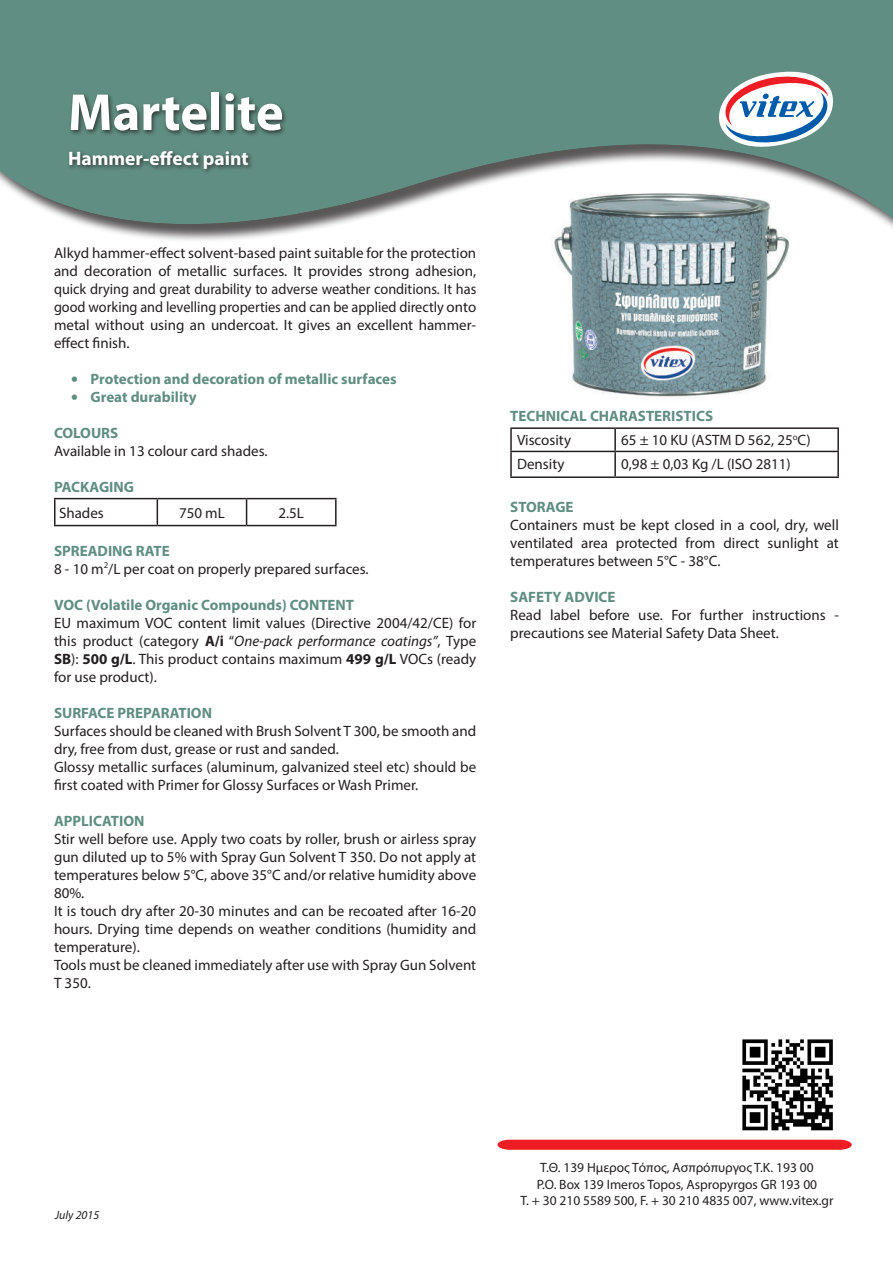
<style>
.page{position:relative;width:893px;height:1263px;background:#fff}
.page>*{position:absolute;margin:0;border:0;box-sizing:border-box;transform-origin:0 0}
.t1{font:700 52.5px "Myriad Pro";color:#fff}
.t2{font:700 19.5px "Myriad Pro";color:#fff}
.t3{font:15px/18px "Myriad Pro";color:#231f20}
.t4{font:700 15px "Myriad Pro";color:#608e82}
.t5{font:13.5px/16.2px "Myriad Pro";color:#231f20;text-align:center}
.t6{font:italic 12px "Myriad Pro";color:#231f20}
.s1{font-family:"Calibri"}
.s2{font-weight:700;color:#608e82}
.s3{font-weight:700}
.s4{font-style:italic}
</style>
<div class="page">
<img style="left:742px;top:1039px;width:91px;height:92px">
<img style="left:552px;top:251px;width:237px;height:146px">
<div style="left:0;top:0;width:893px;height:251px;background:#231f20;opacity:.75"></div>
<div style="left:0;top:0;width:893px;height:234px;background:#231f20;opacity:.75"></div>
<svg style="left:716px;top:67px;width:123px;height:88px"></svg>
<svg style="left:762px;top:93px;width:7px;height:6px"></svg>
<hr style="left:54px;top:498px;width:103px;height:1px;background:#231f20">
<hr style="left:54px;top:499px;width:2px;height:26px;background:#231f20">
<hr style="left:157px;top:498px;width:90px;height:1px;background:#231f20">
<svg style="left:157px;top:499px;width:1px;height:26px"></svg>
<hr style="left:247px;top:498px;width:90px;height:1px;background:#231f20">
<svg style="left:246px;top:499px;width:1px;height:26px"></svg>
<hr style="left:335px;top:499px;width:2px;height:26px;background:#231f20">
<hr style="left:54px;top:525px;width:103px;height:1px;background:#231f20">
<hr style="left:157px;top:525px;width:90px;height:1px;background:#231f20">
<hr style="left:247px;top:525px;width:90px;height:1px;background:#231f20">
<hr style="left:510px;top:427px;width:105px;height:2px;background:#231f20">
<hr style="left:510px;top:429px;width:2px;height:22px;background:#231f20">
<hr style="left:615px;top:427px;width:224px;height:2px;background:#231f20">
<hr style="left:614px;top:429px;width:2px;height:22px;background:#231f20">
<hr style="left:837px;top:429px;width:2px;height:22px;background:#231f20">
<hr style="left:510px;top:451px;width:105px;height:1px;background:#231f20">
<hr style="left:510px;top:452px;width:2px;height:24px;background:#231f20">
<hr style="left:615px;top:451px;width:224px;height:1px;background:#231f20">
<hr style="left:614px;top:452px;width:2px;height:24px;background:#231f20">
<hr style="left:837px;top:452px;width:2px;height:24px;background:#231f20">
<hr style="left:510px;top:476px;width:105px;height:2px;background:#231f20">
<hr style="left:615px;top:476px;width:224px;height:2px;background:#231f20">
<div style="left:67px;top:91px;width:222px;height:84px;background:#231f20;opacity:.75"></div>
<svg style="left:497px;top:1140px;width:355px;height:10px;background:#ee252a"></svg>
<h1 class="t1" style="left:68px;top:78px;width:217px">Martelite</h1>
<h2 class="t2" style="left:68px;top:145px;width:182px">Hammer-effect paint</h2>
<p class="t3" style="left:54px;top:244px;width:424px;text-align:justify">Alkyd hammer-effect solvent-based paint suitable for the protection and decoration of metallic surfaces. It provides strong adhesion, quick drying and great durability to adverse weather conditions. It has good working and levelling properties and can be applied directly onto metal without using an undercoat. It gives an excellent hammer&shy;effect finish.</p>
<p class="t4" style="left:71px;top:369px;width:327px"><span class="s1">•</span> Protection and decoration of metallic surfaces</p>
<p class="t4" style="left:71px;top:387px;width:127px"><span class="s1">•</span> Great durability</p>
<p class="t4" style="left:54px;top:423px;width:66px">COLOURS</p>
<p class="t3" style="left:54px;top:442px;width:215px">Available in 13 colour card shades.</p>
<p class="t4" style="left:54px;top:477px;width:82px">PACKAGING</p>
<p class="t3" style="left:59px;top:503px;width:46px">Shades</p>
<p class="t3" style="left:179px;top:503px;width:47px">750 mL</p>
<p class="t3" style="left:278px;top:503px;width:27px">2.5L</p>
<p class="t3" style="left:54px;top:542px;width:316px"><span class="s2">SPREADING RATE<br></span>8 - 10 m<sup>2</sup>/L per coat on properly prepared surfaces.</p>
<p class="t4" style="left:54px;top:595px;width:302px">VOC (Volatile Organic Compounds) CONTENT</p>
<p class="t3" style="left:54px;top:614px;width:424px;text-align:justify">EU maximum VOC content limit values (Directive 2004/42/CE) for this product (category <span class="s3">A/i</span> “<span class="s4">One-pack performance coatings”</span>, Type <span class="s3">SB</span>): <span class="s3">500 g/L</span>. This product contains maximum <span class="s3">499 g/L</span> VOCs (ready for use product).</p>
<p class="t4" style="left:54px;top:703px;width:160px">SURFACE PREPARATION</p>
<p class="t3" style="left:54px;top:722px;width:424px">Surfaces should be cleaned with Brush Solvent T 300, be smooth and dry, free from dust, grease or rust and sanded.<br>Glossy metallic surfaces (aluminum, galvanized steel etc) should be first coated with Primer for Glossy Surfaces or Wash Primer.</p>
<p class="t4" style="left:54px;top:811px;width:92px">APPLICATION</p>
<p class="t3" style="left:54px;top:830px;width:424px">Stir well before use. Apply two coats by roller, brush or airless spray gun diluted up to 5% with Spray Gun Solvent T 350. Do not apply at temperatures below 5°C, above 35°C and/or relative humidity above 80%.<br>It is touch dry after 20-30 minutes and can be recoated after 16-20 hours. Drying time depends on weather conditions (humidity and temperature).<br>Tools must be cleaned immediately after use with Spray Gun Solvent T 350.</p>
<p class="t4" style="left:510px;top:407px;width:204px">TECHNICAL CHARASTERISTICS</p>
<p class="t3" style="left:517px;top:431px;width:56px">Viscosity</p>
<p class="t3" style="left:621px;top:431px;width:191px">65 ± 10 KU (ASTM D 562, 25<sup>ο</sup>C)</p>
<p class="t3" style="left:517px;top:454px;width:49px">Density</p>
<p class="t3" style="left:621px;top:454px;width:171px">0,98 ± 0,03 Kg /L (ISO 2811)</p>
<p class="t4" style="left:510px;top:497px;width:65px">STORAGE</p>
<p class="t3" style="left:510px;top:515px;width:330px;text-align:justify">Containers must be kept closed in a cool, dry, well ventilated area protected from direct sunlight at temperatures between 5°C - 38°C.</p>
<p class="t4" style="left:510px;top:587px;width:107px">SAFETY ADVICE</p>
<p class="t3" style="left:510px;top:605px;width:330px">Read label before use. For further instructions - precautions see Material Safety Data Sheet.</p>
<p class="t6" style="left:55px;top:1208px;width:46px">July 2015</p>
<p class="t5" style="left:520px;top:1159px;width:315px">Τ.Θ. 139 Ημερος Τόπος, Ασπρόπυργος Τ.Κ. 193 00<br>P.O. Box 139 Imeros Topos, Aspropyrgos GR 193 00<br>T. + 30 210 5589 500, F. + 30 210 4835 007, www.vitex.gr</p>
</div>
